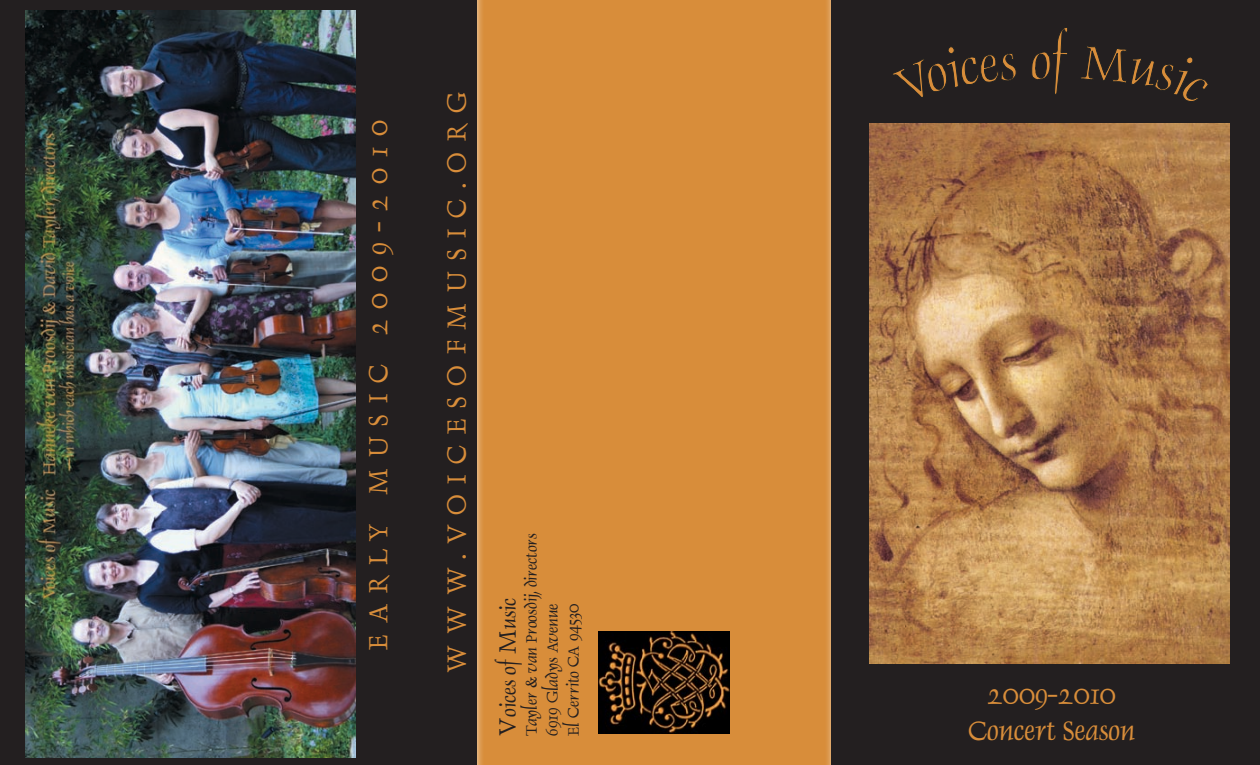
<style>
.page{position:relative;width:1260px;height:765px;background:#231f20}
.page>*{position:absolute;margin:0;border:0;box-sizing:border-box;transform-origin:0 0}
.t1{font:30px "Dauphin";letter-spacing:.36em;color:#d88d3a}
.t2{font:30px "Dauphin";color:#d88d3a}
.t3{font:27.5px "Dauphin Plain";color:#231f20}
.t4{font:22.5px "Dauphin Plain";color:#231f20}
.t5{font:17.5px/21px "Dauphin Plain";color:#231f20}
.s1{font-size:27.5px}
</style>
<div class="page">
<div style="left:478px;top:0;width:353px;height:765px;background:#d88d3a"></div>
<svg style="left:893px;top:47px;width:123px;height:50px"></svg>
<svg style="left:1032px;top:28px;width:36px;height:66px"></svg>
<svg style="left:1081px;top:46px;width:127px;height:55px"></svg>
<img style="left:869px;top:123px;width:360px;height:540px">
<img style="left:25px;top:11px;width:330px;height:746px">
<img style="left:598px;top:631px;width:131px;height:102px">
<h1 class="t1" style="left:359px;top:650px;width:531px;rotate:-90deg">EARLY MUSIC 2009-2010</h1>
<h1 class="t1" style="left:438px;top:673px;width:583px;rotate:-90deg">WWW.VOICESOFMUSIC.ORG</h1>
<p class="t5" style="left:521px;top:736px;width:204px;rotate:-90deg">Tayler &amp; van Proosdij, directors<br>6919 Gladys Avenue<br>El Cerrito CA 94530</p>
<p class="t4" style="left:495px;top:717px;width:121px;rotate:-90deg">oices of <span class="s1">M</span>usic</p>
<h1 class="t2" style="left:987px;top:676px;width:130px">2009-2010</h1>
<h2 class="t3" style="left:490px;top:736px;width:20px;rotate:-90deg">V</h2>
<h1 class="t2" style="left:969px;top:712px;width:168px">Concert Season</h1>
</div>
